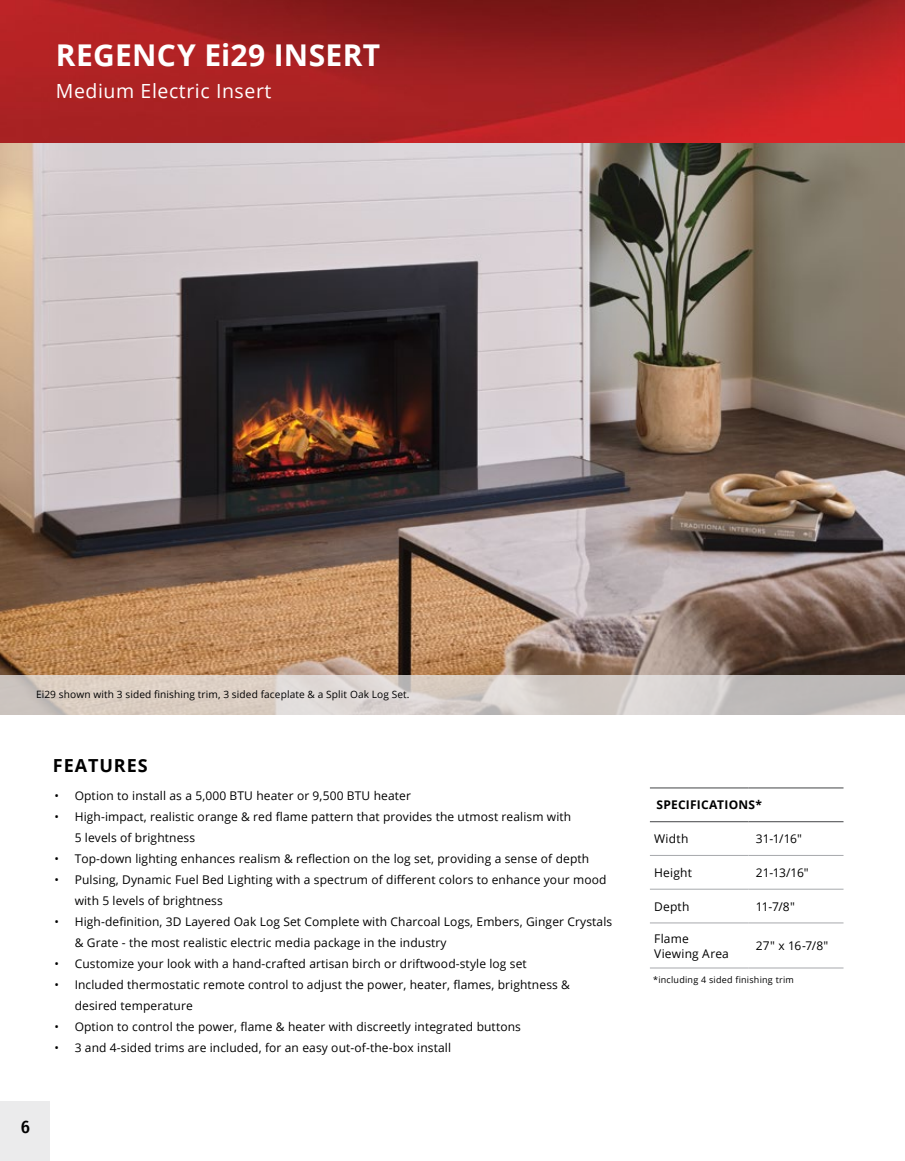
<style>
.page{position:relative;width:905px;height:1161px;background:#fff}
.page>*{position:absolute;margin:0;border:0;box-sizing:border-box;transform-origin:0 0}
.t1{font:700 30px "Open Sans";letter-spacing:.01em;color:#fff}
.t2{font:19.5px "Open Sans";letter-spacing:.03em;color:#fff}
.t3{font:700 18px "Open Sans";letter-spacing:.05em;color:#000}
.t4{font:500 18px "Fira Sans Condensed";color:#000}
.t5{font:12px/21px "Open Sans";letter-spacing:.01em;color:#000}
.t6{font:700 12px "Open Sans";letter-spacing:.02em;color:#000}
.t7{font:10.2px "Open Sans";letter-spacing:.01em;color:#000}
.t8{font:9px "Open Sans";letter-spacing:.025em;color:#000}
</style>
<div class="page">
<div style="left:0;top:1102px;width:49px;height:59px;background:#ebebec"></div>
<img style="left:0;top:142px;width:904px;height:533px">
<img style="left:0;top:0;width:904px;height:142px">
<svg style="left:0;top:675px;width:904px;height:39px;background:#d3cbc6"></svg>
<hr style="left:650px;top:855px;width:98px;height:1px;background:#a7a9ac">
<hr style="left:748px;top:855px;width:95px;height:1px;background:#a7a9ac">
<hr style="left:650px;top:889px;width:98px;height:1px;background:#a7a9ac">
<hr style="left:748px;top:889px;width:95px;height:1px;background:#a7a9ac">
<hr style="left:650px;top:923px;width:98px;height:1px;background:#a7a9ac">
<hr style="left:748px;top:923px;width:95px;height:1px;background:#a7a9ac">
<hr style="left:650px;top:968px;width:98px;height:1px;background:#a7a9ac">
<hr style="left:748px;top:968px;width:95px;height:1px;background:#a7a9ac">
<hr style="left:650px;top:787px;width:98px;height:2px;background:#58595b">
<hr style="left:748px;top:787px;width:95px;height:2px;background:#58595b">
<hr style="left:650px;top:821px;width:98px;height:1px;background:#58595b">
<hr style="left:748px;top:821px;width:95px;height:1px;background:#58595b">
<h1 class="t1" style="left:56px;top:34px;width:326px">REGENCY Ei29 INSERT</h1>
<h2 class="t2" style="left:56px;top:78px;width:217px">Medium Electric Insert</h2>
<p class="t7" style="left:36px;top:687px;width:375px">Ei29 shown with 3 sided finishing trim, 3 sided faceplate &amp; a Split Oak Log Set.</p>
<h3 class="t3" style="left:53px;top:753px;width:96px">FEATURES</h3>
<p class="t5" style="left:54px;top:784px;width:358px">• Option to install as a 5,000 BTU heater or 9,500 BTU heater</p>
<p class="t5" style="left:75px;top:805px;width:498px;text-indent:-20px">• High-impact, realistic orange &amp; red flame pattern that provides the utmost realism with<br>5 levels of brightness</p>
<p class="t5" style="left:54px;top:847px;width:536px">• Top-down lighting enhances realism &amp; reflection on the log set, providing a sense of depth</p>
<p class="t5" style="left:75px;top:868px;width:533px;text-indent:-20px">• Pulsing, Dynamic Fuel Bed Lighting with a spectrum of different colors to enhance your mood with 5 levels of brightness</p>
<p class="t5" style="left:75px;top:910px;width:539px;text-indent:-20px">• High-definition, 3D Layered Oak Log Set Complete with Charcoal Logs, Embers, Ginger Crystals &amp; Grate - the most realistic electric media package in the industry</p>
<p class="t5" style="left:54px;top:952px;width:474px">• Customize your look with a hand-crafted artisan birch or driftwood-style log set</p>
<p class="t5" style="left:75px;top:973px;width:497px;text-indent:-20px">• Included thermostatic remote control to adjust the power, heater, flames, brightness &amp; desired temperature</p>
<p class="t5" style="left:54px;top:1015px;width:468px">• Option to control the power, flame &amp; heater with discreetly integrated buttons</p>
<p class="t5" style="left:54px;top:1036px;width:398px">• 3 and 4-sided trims are included, for an easy out-of-the-box install</p>
<h3 class="t4" style="left:21px;top:1113px;width:11px">6</h3>
<p class="t6" style="left:656px;top:797px;width:107px">SPECIFICATIONS*</p>
<p class="t5" style="left:654px;top:828px;width:36px">Width</p>
<p class="t5" style="left:756px;top:828px;width:47px">31-1/16″</p>
<p class="t5" style="left:654px;top:862px;width:39px">Height</p>
<p class="t5" style="left:756px;top:862px;width:54px">21-13/16″</p>
<p class="t5" style="left:654px;top:896px;width:37px">Depth</p>
<p class="t5" style="left:756px;top:896px;width:40px">11-7/8″</p>
<p class="t5" style="left:654px;top:930px;width:76px;line-height:15px">Flame<br>Viewing Area</p>
<p class="t5" style="left:756px;top:935px;width:74px">27″ x 16-7/8″</p>
<p class="t8" style="left:653px;top:973px;width:142px">*including 4 sided finishing trim</p>
</div>
